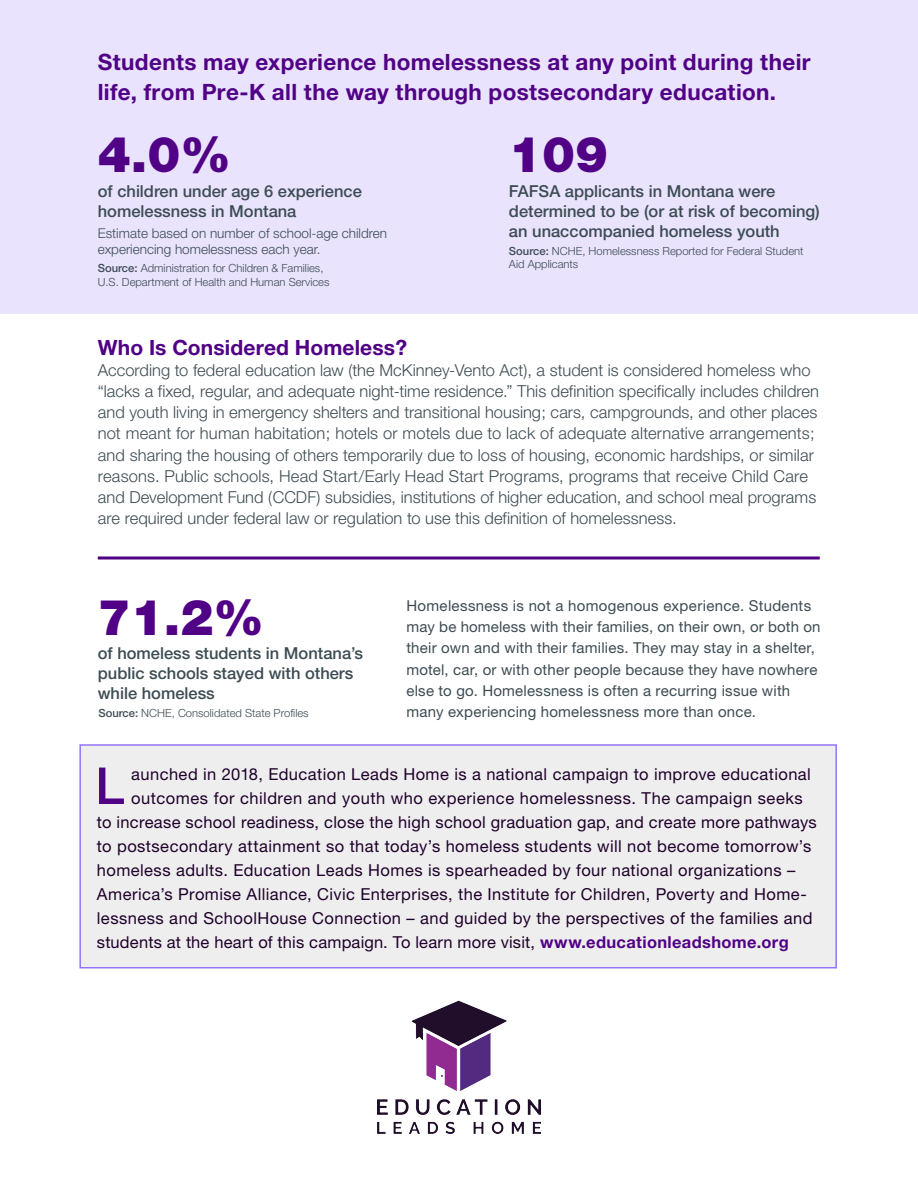
<style>
.page{position:relative;width:918px;height:1188px;background:#fff}
.page>*{position:absolute;margin:0;border:0;box-sizing:border-box;transform-origin:0 0}
.t1{font:500 51px "Helvetica Neue";color:#510185}
.t2{font:900 49.5px "Helvetica Neue";color:#510185}
.t3{font:700 22.5px/30px "Helvetica Neue";letter-spacing:.015em;color:#510185}
.t4{font:700 21px "Helvetica Neue";letter-spacing:.005em;color:#510185}
.t5{font:300 16.5px/21px "Helvetica Neue";letter-spacing:.005em;color:#3d4c53}
.t6{font:16.5px "Helvetica Neue";letter-spacing:.025em;color:#1f002b}
.t7{font:500 16.5px/19.8px "Helvetica Neue";color:#3d4c53}
.t8{font:15px/21.3px "Helvetica Neue";letter-spacing:.015em;color:#3d4c53}
.t9{font:300 13.5px/16.5px "Helvetica Neue";color:#3d4c53}
.t10{font:300 11.25px/13.5px "Helvetica Neue";color:#3d4c53}
.s1{font-weight:500}
.s2{font-weight:700;color:#510185}
</style>
<div class="page">
<img style="left:378px;top:1000px;width:163px;height:133px">
<div style="left:79px;top:744px;width:758px;height:224px;background:#eee;border:2px solid #9373fc"></div>
<div style="left:0;top:0;width:918px;height:314px;background:#e9e3fe"></div>
<svg style="left:98px;top:556px;width:722px;height:4px;background:#7c40a3"></svg>
<h3 class="t3" style="left:98px;top:47px;width:714px">Students may experience homelessness at any point during their life, from Pre-K all the way through postsecondary education.</h3>
<h2 class="t2" style="left:98px;top:124px;width:135px">4.0%</h2>
<p class="t7" style="left:98px;top:181px;width:266px">of children under age 6 experience homelessness in Montana</p>
<p class="t9" style="left:98px;top:225px;width:291px">Estimate based on number of school-age children experiencing homelessness each year.</p>
<p class="t10" style="left:98px;top:261px;width:233px"><span class="s1">Source:</span> Administration for Children &amp; Families,<br>U.S. Department of Health and Human Services</p>
<h2 class="t2" style="left:509px;top:124px;width:101px">109</h2>
<p class="t7" style="left:509px;top:181px;width:312px">FAFSA applicants in Montana were determined to be (or at risk of becoming) an unaccompanied homeless youth</p>
<p class="t10" style="left:509px;top:244px;width:296px"><span class="s1">Source:</span> NCHE, Homelessness Reported for Federal Student<br>Aid Applicants</p>
<p class="t4" style="left:98px;top:335px;width:311px">Who Is Considered Homeless?</p>
<p class="t5" style="left:98px;top:360px;width:723px">According to federal education law (the McKinney-Vento Act), a student is considered homeless who “lacks a fixed, regular, and adequate night-time residence.” This definition specifically includes children and youth living in emergency shelters and transitional housing; cars, campgrounds, and other places not meant for human habitation; hotels or motels due to lack of adequate alternative arrangements; and sharing the housing of others temporarily due to loss of housing, economic hardships, or similar reasons. Public schools, Head Start/Early Head Start Programs, programs that receive Child Care and Development Fund (CCDF) subsidies, institutions of higher education, and school meal programs are required under federal law or regulation to use this definition of homelessness.</p>
<h2 class="t2" style="left:98px;top:588px;width:168px">71.2%</h2>
<p class="t7" style="left:98px;top:643px;width:267px">of homeless students in Montana’s public schools stayed with others while homeless</p>
<p class="t8" style="left:406px;top:594px;width:416px">Homelessness is not a homogenous experience. Students may be homeless with their families, on their own, or both on their own and with their families. They may stay in a shelter, motel, car, or with other people because they have nowhere else to go. Homelessness is often a recurring issue with</p>
<p class="t10" style="left:98px;top:706px;width:212px"><span class="s1">Source:</span> NCHE, Consolidated State Profiles</p>
<p class="t8" style="left:406px;top:701px;width:351px">many experiencing homelessness more than once.</p>
<h1 class="t1" style="left:95px;top:755px;width:31px">L</h1>
<p class="t6" style="left:131px;top:764px;width:681px">aunched in 2018, Education Leads Home is a national campaign to improve educational</p>
<p class="t6" style="left:131px;top:788px;width:673px">outcomes for children and youth who experience homelessness. The campaign seeks</p>
<p class="t6" style="left:97px;top:812px;width:721px">to increase school readiness, close the high school graduation gap, and create more pathways</p>
<p class="t6" style="left:97px;top:836px;width:716px">to postsecondary attainment so that today’s homeless students will not become tomorrow’s</p>
<p class="t6" style="left:97px;top:860px;width:700px">homeless adults. Education Leads Homes is spearheaded by four national organizations –</p>
<p class="t6" style="left:97px;top:884px;width:712px">America’s Promise Alliance, Civic Enterprises, the Institute for Children, Poverty and Home-</p>
<p class="t6" style="left:97px;top:908px;width:717px">lessness and SchoolHouse Connection – and guided by the perspectives of the families and</p>
<p class="t6" style="left:97px;top:932px;width:693px">students at the heart of this campaign. To learn more visit, <span class="s2">www.educationleadshome.org</span></p>
</div>
